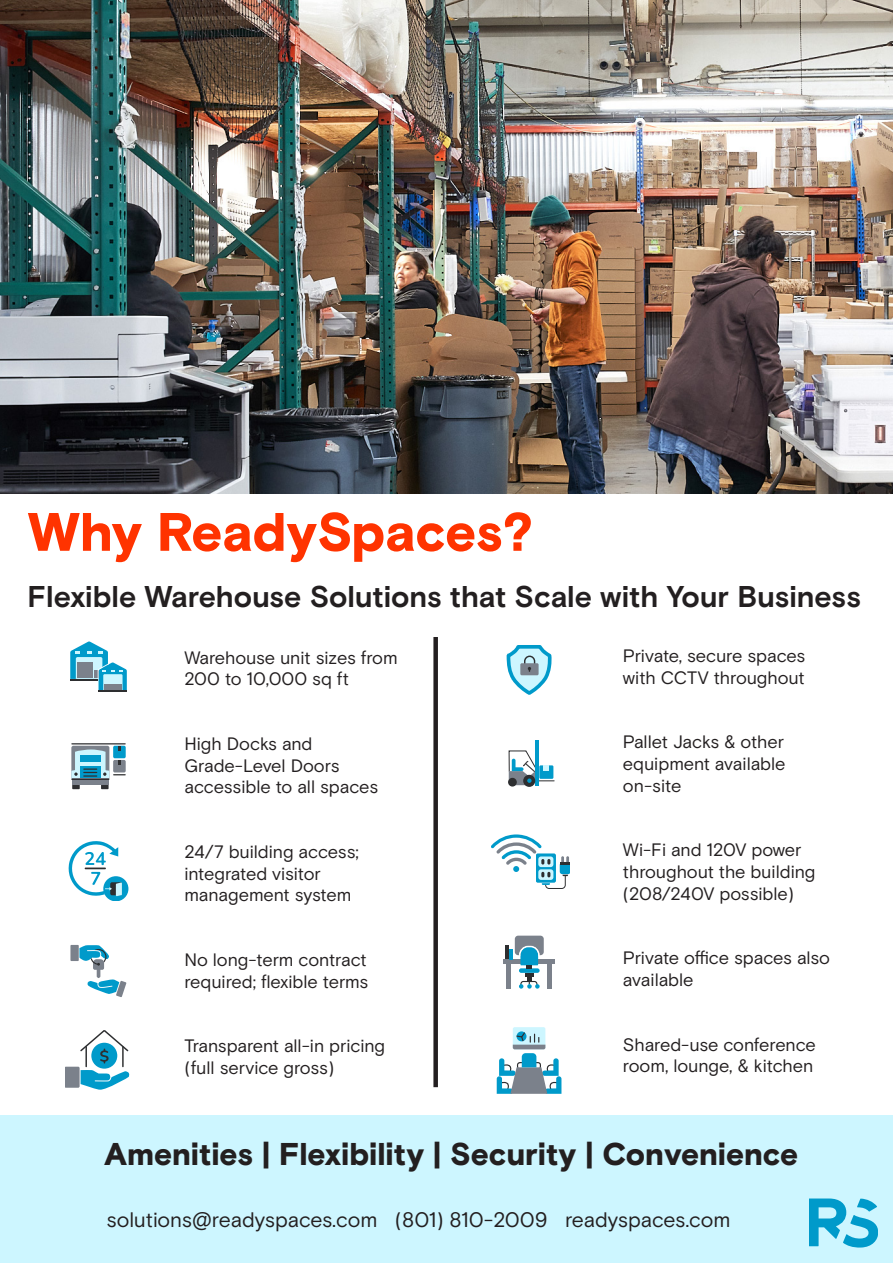
<style>
.page{position:relative;width:893px;height:1263px;background:#fff}
.page>*{position:absolute;margin:0;border:0;box-sizing:border-box;transform-origin:0 0}
.t1{font:900 54px "Basis Grotesque Pro";letter-spacing:-.01em;color:#f30}
.t2{font:900 31.5px "Basis Grotesque Pro";color:#231f20}
.t3{font:700 30px "Basis Grotesque Pro";color:#231f20}
.t4{font:21px "Basis Grotesque Pro";letter-spacing:-.005em;color:#231f20}
.t5{font:18px/21.6px "Basis Grotesque Pro";letter-spacing:-.005em;color:#231f20}
</style>
<div class="page">
<img style="left:0;top:0;width:893px;height:494px">
<div style="left:1px;top:1116px;width:892px;height:147px;background:#cdf6ff"></div>
<div style="left:513px;top:1027px;width:32px;height:22px;background:#cdf6ff;border-radius:2px"></div>
<svg style="left:497px;top:1032px;width:64px;height:62px"></svg>
<div style="left:515px;top:936px;width:29px;height:19px;background:#7b818b;border-radius:3px"></div>
<div style="left:503px;top:959px;width:52px;height:5px;background:#7b818b"></div>
<div style="left:547px;top:964px;width:5px;height:25px;background:#7b818b"></div>
<hr style="left:507px;top:964px;width:4px;height:25px;background:#7b818b">
<svg style="left:519px;top:946px;width:21px;height:43px"></svg>
<hr style="left:505px;top:945px;width:4px;height:14px;background:#2d2e30">
<svg style="left:510px;top:949px;width:3px;height:10px"></svg>
<svg style="left:507px;top:645px;width:45px;height:50px"></svg>
<svg style="left:809px;top:1198px;width:69px;height:49px"></svg>
<div style="left:433px;top:637px;width:5px;height:450px;background:#231f20"></div>
<div style="left:70px;top:945px;width:9px;height:16px;background:#7b818b"></div>
<svg style="left:79px;top:945px;width:47px;height:52px"></svg>
<svg style="left:70px;top:641px;width:57px;height:49px"></svg>
<hr style="left:99px;top:690px;width:28px;height:2px;background:#2d2e30">
<svg style="left:66px;top:1030px;width:63px;height:60px"></svg>
<hr style="left:71px;top:743px;width:55px;height:1px;background:#2d2e30">
<svg style="left:71px;top:746px;width:55px;height:43px"></svg>
<div style="left:103px;top:876px;width:25px;height:25px;background:#009aca;border-radius:50%"></div>
<svg style="left:68px;top:841px;width:54px;height:55px"></svg>
<hr style="left:535px;top:740px;width:3px;height:46px;background:#009aca">
<svg style="left:523px;top:775px;width:12px;height:12px"></svg>
<svg style="left:509px;top:750px;width:46px;height:35px"></svg>
<svg style="left:491px;top:834px;width:79px;height:55px"></svg>
<p class="t1" style="left:28px;top:500px;width:507px">Why ReadySpaces?</p>
<p class="t3" style="left:28px;top:579px;width:835px">Flexible Warehouse Solutions that Scale with Your Business</p>
<p class="t5" style="left:184px;top:646px;width:215px">Warehouse unit sizes from<br>200 to 10,000 sq ft</p>
<p class="t5" style="left:623px;top:645px;width:184px">Private, secure spaces with CCTV throughout</p>
<p class="t5" style="left:184px;top:733px;width:157px">High Docks and<br>Grade-Level Doors</p>
<p class="t5" style="left:184px;top:776px;width:195px">accessible to all spaces</p>
<p class="t5" style="left:623px;top:731px;width:164px">Pallet Jacks &amp; other equipment available</p>
<p class="t5" style="left:623px;top:774px;width:60px">on-site</p>
<p class="t5" style="left:184px;top:841px;width:176px">24/7 building access;</p>
<p class="t5" style="left:184px;top:862px;width:138px">integrated visitor</p>
<p class="t5" style="left:184px;top:884px;width:169px">management system</p>
<p class="t5" style="left:623px;top:839px;width:194px">Wi-Fi and 120V power throughout the building (208/240V possible)</p>
<p class="t5" style="left:184px;top:949px;width:185px">No long-term contract required; flexible terms</p>
<p class="t5" style="left:623px;top:947px;width:209px">Private office spaces also available</p>
<p class="t5" style="left:184px;top:1035px;width:202px">Transparent all-in pricing</p>
<p class="t5" style="left:184px;top:1057px;width:151px">(full service gross)</p>
<p class="t5" style="left:623px;top:1034px;width:194px">Shared-use conference room, lounge, &amp; kitchen</p>
<p class="t2" style="left:104px;top:1135px;width:696px">Amenities | Flexibility | Security | Convenience</p>
<p class="t4" style="left:107px;top:1207px;width:625px">solutions@readyspaces.com (801) 810-2009 readyspaces.com</p>
</div>
